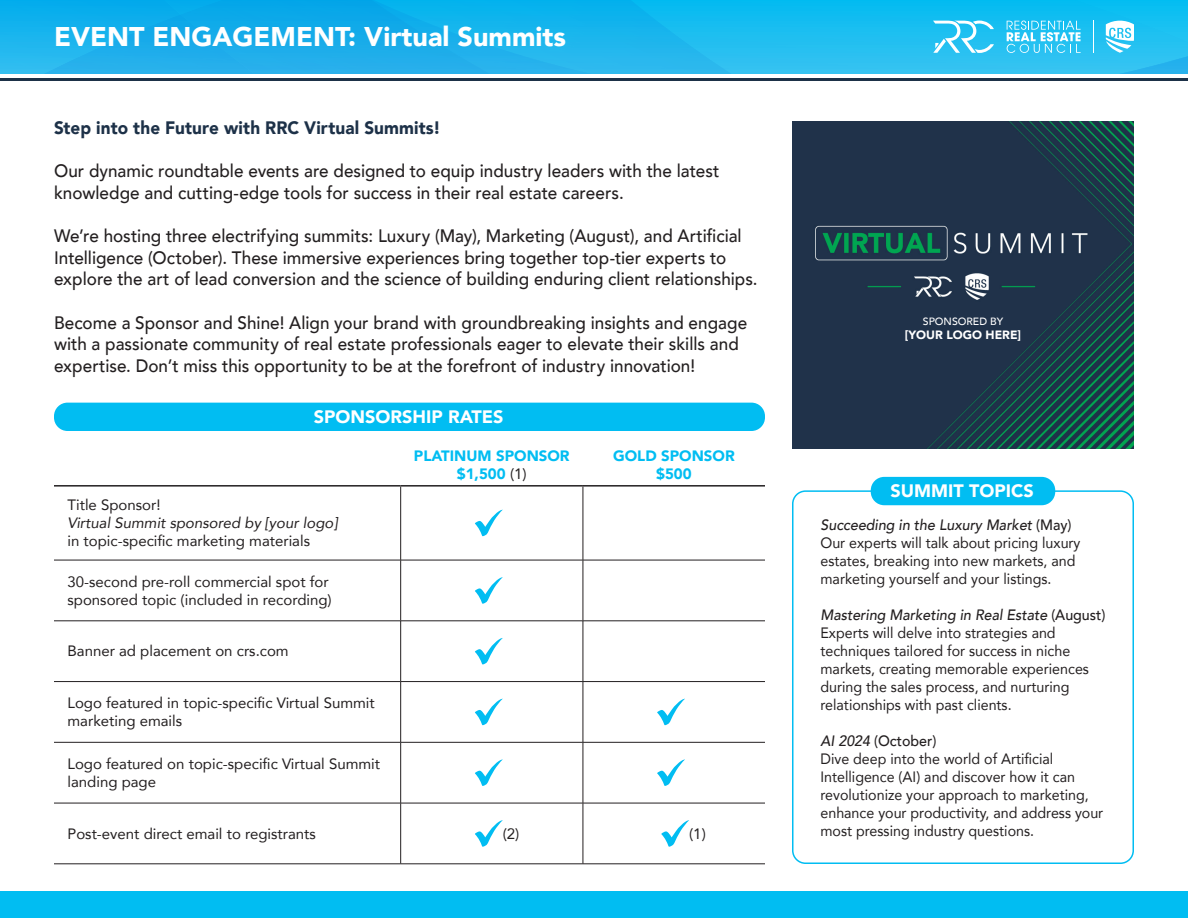
<style>
.page{position:relative;width:1188px;height:918px;background:#fff}
.page>*{position:absolute;margin:0;border:0;box-sizing:border-box;transform-origin:0 0}
.t1{font:900 27px "Avenir";color:#fff}
.t2{font:500 18px/21.6px "Avenir";color:#231f20;scale:.95 1}
.t3{font:900 18px "Avenir";letter-spacing:.005em;color:#1d3148;scale:.95 1}
.t4{font:900 18px "Avenir";color:#fff}
.t5{font:15px/18px "Avenir";color:#231f20;scale:.95 1}
.t6{font:15px/18px "Avenir";color:#231f20}
.t7{font:italic 500 15px "Avenir";color:#231f20;scale:.95 1}
.t8{font:900 15px/18px "Avenir";color:#01bdf2;text-align:center}
.t9{font:500 15px "Avenir";color:#231f20;scale:.95 1}
.t10{font:900 12px "Avenir";color:#fff}
.t11{font:500 10.5px "Avenir";color:#fff}
.s1{font-weight:400;color:#231f20}
.s2{font-style:italic}
.s3{font-style:normal}
</style>
<div class="page">
<div style="left:0;top:0;width:1188px;height:74px;background:linear-gradient(to bottom,#04b3ee,#31b9ee)"></div>
<div style="left:0;top:891px;width:1188px;height:27px;background:#01bdf2"></div>
<hr style="left:0;top:78px;width:1188px;height:3px;background:#1d3148">
<hr style="left:1093px;top:21px;width:1px;height:32px;background:#fff">
<svg style="left:933px;top:21px;width:61px;height:32px"></svg>
<svg style="left:1106px;top:21px;width:28px;height:32px"></svg>
<svg style="left:1007px;top:21px;width:74px;height:32px;background:#5bd1f4"></svg>
<div style="left:54px;top:403px;width:711px;height:28px;background:#01bdf2;border-radius:14px"></div>
<hr style="left:400px;top:560px;width:1px;height:61px;background:#231f20">
<hr style="left:583px;top:560px;width:1px;height:61px;background:#231f20">
<hr style="left:400px;top:621px;width:1px;height:60px;background:#231f20">
<hr style="left:583px;top:621px;width:1px;height:60px;background:#231f20">
<hr style="left:54px;top:681px;width:347px;height:1px;background:#231f20">
<hr style="left:401px;top:681px;width:182px;height:1px;background:#231f20">
<hr style="left:400px;top:682px;width:1px;height:60px;background:#231f20">
<hr style="left:583px;top:681px;width:182px;height:1px;background:#231f20">
<hr style="left:583px;top:682px;width:1px;height:60px;background:#231f20">
<hr style="left:54px;top:742px;width:347px;height:1px;background:#231f20">
<hr style="left:401px;top:742px;width:182px;height:1px;background:#231f20">
<hr style="left:400px;top:742px;width:1px;height:61px;background:#231f20">
<hr style="left:583px;top:742px;width:182px;height:1px;background:#231f20">
<hr style="left:583px;top:742px;width:1px;height:61px;background:#231f20">
<hr style="left:54px;top:803px;width:347px;height:1px;background:#231f20">
<hr style="left:401px;top:803px;width:182px;height:1px;background:#231f20">
<hr style="left:400px;top:803px;width:1px;height:61px;background:#231f20">
<hr style="left:583px;top:803px;width:182px;height:1px;background:#231f20">
<hr style="left:583px;top:803px;width:1px;height:61px;background:#231f20">
<hr style="left:54px;top:864px;width:347px;height:1px;background:#231f20">
<hr style="left:401px;top:864px;width:182px;height:1px;background:#231f20">
<hr style="left:583px;top:864px;width:182px;height:1px;background:#231f20">
<hr style="left:400px;top:487px;width:1px;height:73px;background:#231f20">
<hr style="left:583px;top:487px;width:1px;height:73px;background:#231f20">
<hr style="left:54px;top:560px;width:347px;height:1px;background:#231f20">
<hr style="left:54px;top:621px;width:347px;height:1px;background:#231f20">
<hr style="left:401px;top:560px;width:182px;height:1px;background:#231f20">
<hr style="left:401px;top:621px;width:182px;height:1px;background:#231f20">
<hr style="left:583px;top:560px;width:182px;height:1px;background:#231f20">
<hr style="left:583px;top:621px;width:182px;height:1px;background:#231f20">
<hr style="left:54px;top:485px;width:347px;height:2px;background:#231f20">
<hr style="left:401px;top:485px;width:182px;height:2px;background:#231f20">
<hr style="left:583px;top:485px;width:182px;height:2px;background:#231f20">
<svg style="left:475px;top:510px;width:28px;height:26px"></svg>
<svg style="left:475px;top:577px;width:28px;height:27px"></svg>
<svg style="left:475px;top:638px;width:28px;height:27px"></svg>
<svg style="left:475px;top:699px;width:28px;height:26px"></svg>
<svg style="left:657px;top:699px;width:28px;height:26px"></svg>
<svg style="left:475px;top:759px;width:28px;height:27px"></svg>
<svg style="left:657px;top:759px;width:28px;height:27px"></svg>
<svg style="left:475px;top:820px;width:28px;height:27px"></svg>
<svg style="left:661px;top:820px;width:28px;height:27px"></svg>
<div style="left:792px;top:490px;width:342px;height:374px;border:2px solid #01bdf2;border-radius:13px"></div>
<div style="left:871px;top:477px;width:184px;height:28px;background:#01bdf2;border-radius:14px"></div>
<img style="left:792px;top:122px;width:342px;height:326px">
<p class="t1" style="left:54px;top:13px;width:514px">EVENT ENGAGEMENT: Virtual Summits</p>
<p class="t3" style="left:54px;top:113px;width:409px">Step into the Future with RRC Virtual Summits!</p>
<p class="t2" style="left:54px;top:159px;width:702px">Our dynamic roundtable events are designed to equip industry leaders with the latest knowledge and cutting-edge tools for success in their real estate careers.</p>
<p class="t2" style="left:54px;top:224px;width:742px">We’re hosting three electrifying summits: Luxury (May), Marketing (August), and Artificial<br>Intelligence (October). These immersive experiences bring together top-tier experts to explore the art of lead conversion and the science of building enduring client relationships.</p>
<p class="t2" style="left:54px;top:311px;width:731px">Become a Sponsor and Shine! Align your brand with groundbreaking insights and engage with a passionate community of real estate professionals eager to elevate their skills and expertise. Don’t miss this opportunity to be at the forefront of industry innovation!</p>
<p class="t4" style="left:314px;top:401px;width:191px">SPONSORSHIP RATES</p>
<p class="t8" style="left:414px;top:446px;width:157px">PLATINUM SPONSOR $1,500 <span class="s1">(1)</span></p>
<p class="t8" style="left:613px;top:446px;width:123px">GOLD SPONSOR $500</p>
<p class="t6" style="left:68px;top:496px;width:271px">Title Sponsor!<br><span class="s2">Virtual Summit sponsored by [your logo] </span>in topic-specific marketing materials</p>
<p class="t6" style="left:68px;top:572px;width:266px">30-second pre-roll commercial spot for sponsored topic (included in recording)</p>
<p class="t6" style="left:68px;top:642px;width:223px">Banner ad placement on crs.com</p>
<p class="t6" style="left:68px;top:694px;width:309px">Logo featured in topic-specific Virtual Summit marketing emails</p>
<p class="t6" style="left:68px;top:754px;width:314px">Logo featured on topic-specific Virtual Summit landing page</p>
<p class="t6" style="left:68px;top:824px;width:250px">Post-event direct email to registrants</p>
<p class="t6" style="left:503px;top:825px;width:18px">(2)</p>
<p class="t6" style="left:689px;top:825px;width:18px">(1)</p>
<p class="t11" style="left:923px;top:312px;width:82px">SPONSORED BY</p>
<p class="t10" style="left:905px;top:325px;width:118px">[YOUR LOGO HERE]</p>
<p class="t4" style="left:891px;top:476px;width:145px">SUMMIT TOPICS</p>
<p class="t7" style="left:820px;top:515px;width:266px">Succeeding in the Luxury Market <span class="s3">(May)</span></p>
<p class="t5" style="left:820px;top:533px;width:275px">Our experts will talk about pricing luxury estates, breaking into new markets, and marketing yourself and your listings.</p>
<p class="t7" style="left:820px;top:605px;width:301px">Mastering Marketing in Real Estate <span class="s3">(August)</span></p>
<p class="t5" style="left:820px;top:623px;width:284px">Experts will delve into strategies and techniques tailored for success in niche markets, creating memorable experiences during the sales process, and nurturing relationships with past clients.</p>
<p class="t9" style="left:820px;top:727px;width:123px"><span class="s2">AI 2024</span> (October)</p>
<p class="t5" style="left:820px;top:749px;width:299px">Dive deep into the world of Artificial Intelligence (AI) and discover how it can revolutionize your approach to marketing, enhance your productivity, and address your most pressing industry questions.</p>
</div>
